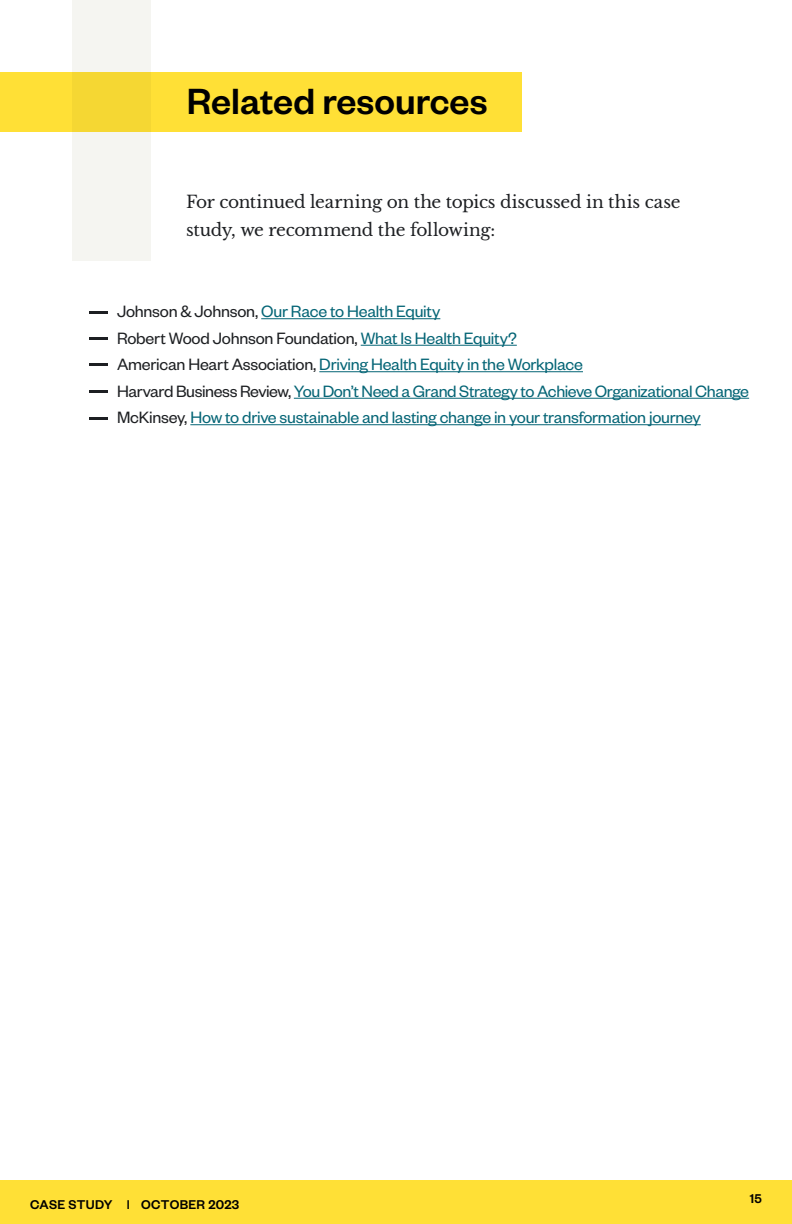
<style>
.page{position:relative;width:792px;height:1224px;background:#fff}
.page>*{position:absolute;margin:0;border:0;box-sizing:border-box;transform-origin:0 0}
.t1{font:500 40px "Founders Grotesk";color:#000}
.t2{font:18px/26.5px "Founders Grotesk";letter-spacing:-.015em;color:#056576}
.t3{font:17px/28px "Libre Baskerville";letter-spacing:-.015em;color:#1d1f22}
.t4{font:500 14px "Founders Grotesk";letter-spacing:.02em;color:#000}
.s1{color:#1d1f22}
</style>
<div class="page">
<div style="left:0;top:1180px;width:792px;height:44px;background:#ffe036"></div>
<div style="left:0;top:72px;width:522px;height:60px;background:#ffe036"></div>
<svg style="left:72px;top:0;width:78px;height:260px;fill:#f5f5f1"></svg>
<hr style="left:261px;top:318px;width:179px;height:1px;background:#056576">
<hr style="left:361px;top:345px;width:156px;height:1px;background:#056576">
<hr style="left:319px;top:371px;width:264px;height:1px;background:#056576">
<hr style="left:294px;top:398px;width:455px;height:1px;background:#056576">
<hr style="left:190px;top:424px;width:511px;height:1px;background:#056576">
<svg style="left:90px;top:417px;width:18px;height:2px"></svg>
<svg style="left:90px;top:390px;width:18px;height:2px"></svg>
<svg style="left:90px;top:337px;width:18px;height:2px"></svg>
<svg style="left:90px;top:363px;width:18px;height:2px"></svg>
<svg style="left:90px;top:311px;width:18px;height:2px"></svg>
<h1 class="t1" style="left:187px;top:76px;width:302px">Related resources</h1>
<p class="t3" style="left:186px;top:188px;width:496px">For continued learning on the topics discussed in this case study, we recommend the following:</p>
<p class="t2" style="left:117px;top:298px;width:634px"><span class="s1">Johnson &amp; Johnson,</span> Our Race to Health Equity<br><span class="s1">Robert Wood Johnson Foundation,</span> What Is Health Equity?<br><span class="s1">American Heart Association,</span> Driving Health Equity in the Workplace<br><span class="s1">Harvard Business Review,</span> You Don’t Need a Grand Strategy to Achieve Organizational Change <span class="s1">McKinsey,</span> How to drive sustainable and lasting change in your transformation journey</p>
<p class="t4" style="left:30px;top:1196px;width:211px">CASE STUDY | OCTOBER 2023</p>
<p class="t4" style="left:750px;top:1190px;width:14px">15</p>
</div>
